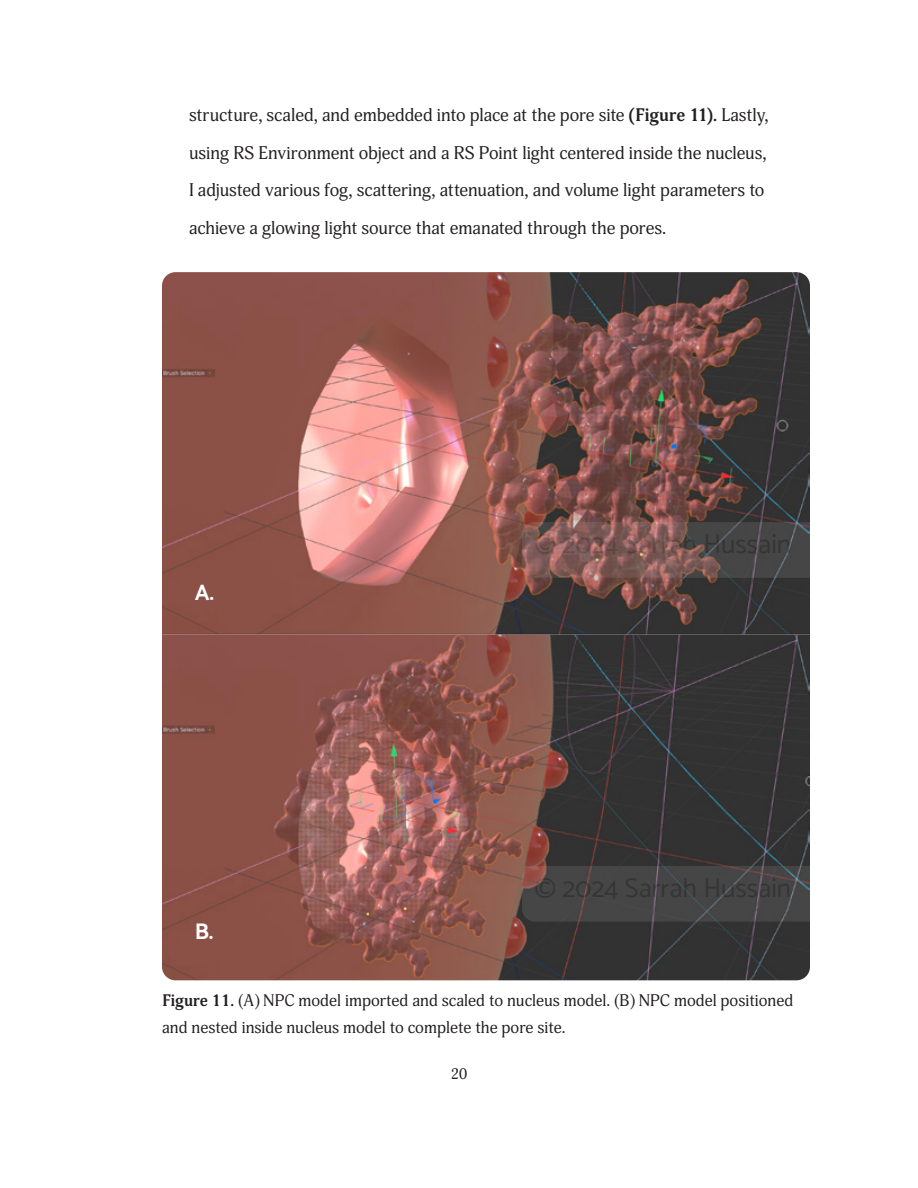
<style>
.page{position:relative;width:918px;height:1188px;background:#fff}
.page>*{position:absolute;margin:0;border:0;box-sizing:border-box;transform-origin:0 0}
.Footnotes{font:700 22.5px "Catamaran";color:#fff}
.Materials_and_methods_indented_text{font:18px/37.5px "Adonis";letter-spacing:-.005em;color:#231f20}
.Footnotes-2{font:16.5px/27px "Adonis";color:#231f20}
.t1{font:15px "Adonis";color:#231f20}
.s1{font-weight:700}
</style>
<div class="page">
<img style="left:162px;top:272px;width:648px;height:708px">
<svg style="left:522px;top:866px;width:288px;height:56px;background:#494747"></svg>
<svg style="left:522px;top:522px;width:288px;height:56px;background:#6e5653"></svg>
<p class="Materials_and_methods_indented_text" style="left:189px;top:97px;width:581px">structure, scaled, and embedded into place at the pore site <span class="s1">(Figure 11).</span> Lastly, using RS Environment object and a RS Point light centered inside the nucleus, I adjusted various fog, scattering, attenuation, and volume light parameters to achieve a glowing light source that emanated through the pores.</p>
<p class="Footnotes" style="left:195px;top:579px;width:21px">A.</p>
<p class="Footnotes" style="left:195px;top:918px;width:20px">B.</p>
<p class="Footnotes-2" style="left:162px;top:988px;width:633px"><span class="s1">Figure 11.</span> (A) NPC model imported and scaled to nucleus model. (B) NPC model positioned and nested inside nucleus model to complete the pore site.</p>
<p class="t1" style="left:451px;top:1065px;width:18px">20</p>
</div>
